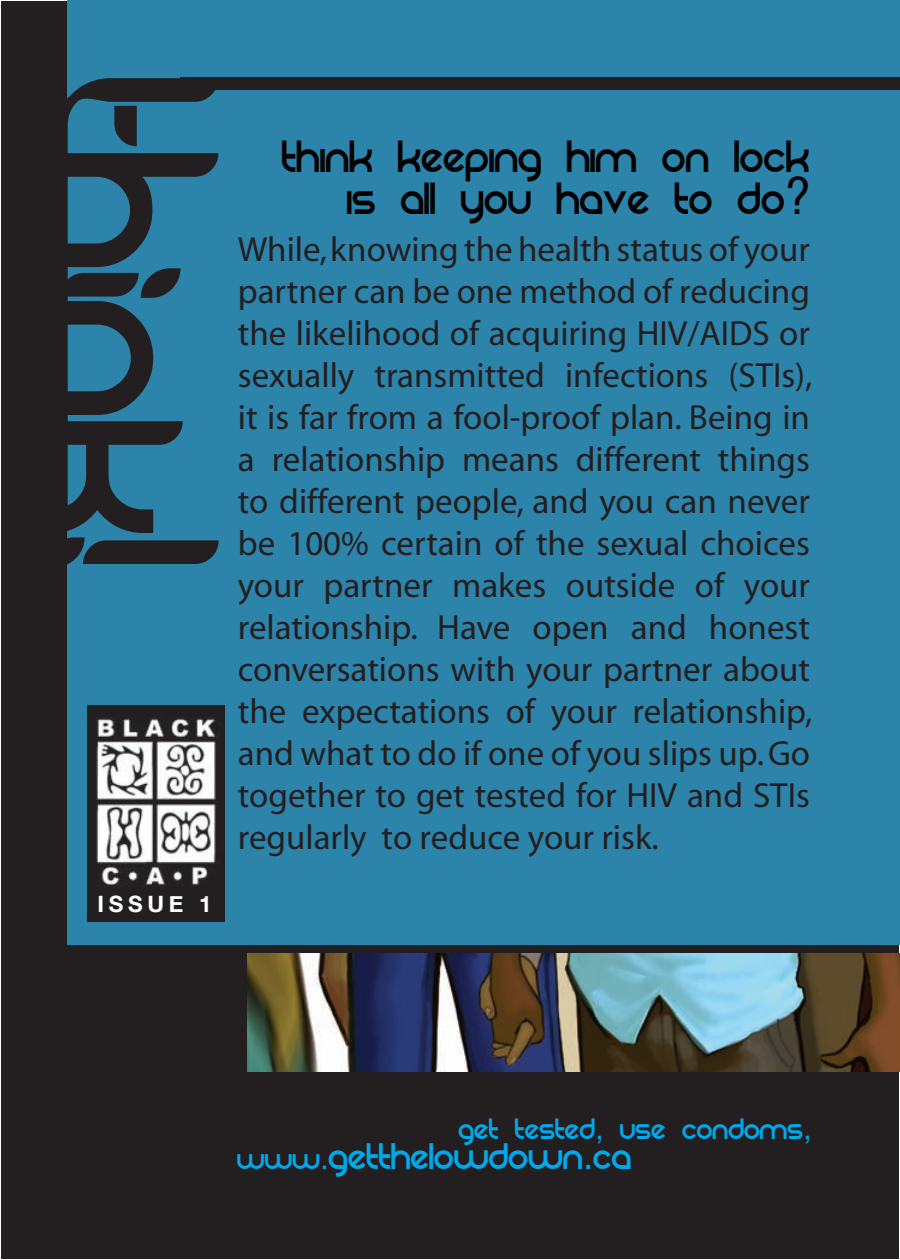
<style>
.page{position:relative;width:900px;height:1260px;background:#fff}
.page>*{position:absolute;margin:0;border:0;box-sizing:border-box;transform-origin:0 0}
.t1{font:50.25px/41.8px "REZ";color:#000;text-align:right}
.t2{font:41.25px "REZ";color:#00a9eb}
.t3{font:35px/42px "Myriad";color:#231f20;text-align:justify}
.t4{font:32.75px "REZ";color:#00a9eb}
.t5{font:700 22.5px "Helvetica Neue";letter-spacing:.21em;color:#fff}
.s1{font-family:"Helvetica";font-stretch:condensed}
.s2{font-size:32.75px}
.s3{font-family:"Helvetica";font-stretch:condensed;font-size:32.75px}
</style>
<div class="page">
<div style="left:1px;top:1px;width:898px;height:1258px;background:#231f20"></div>
<div style="left:68px;top:0;width:832px;height:945px;background:#2c84ab"></div>
<div style="left:180px;top:78px;width:720px;height:12px;background:#231f20"></div>
<svg style="left:67px;top:78px;width:148px;height:343px"></svg>
<svg style="left:67px;top:421px;width:152px;height:146px"></svg>
<svg style="left:67px;top:153px;width:151px;height:262px"></svg>
<div style="left:87px;top:705px;width:138px;height:217px;background:#231f20"></div>
<img style="left:96px;top:718px;width:122px;height:169px">
<img style="left:248px;top:954px;width:652px;height:118px">
<p class="t5" style="left:98px;top:890px;width:116px">ISSUE 1</p>
<h1 class="t1" style="left:282px;top:141px;width:529px">THINK Keeping him on lock is all you have to do<span class="s1">?</span></h1>
<p class="t3" style="left:238px;top:230px;width:576px">While, knowing the health status of your partner can be one method of reducing the likelihood of acquiring HIV/AIDS or sexually transmitted infections (STIs), it is far from a fool-proof plan. Being in a relationship means different things to different people, and you can never be 100% certain of the sexual choices your partner makes outside of your relationship. Have open and honest conversations with your partner about the expectations of your relationship, and what to do if one of you slips up. Go together to get tested for HIV and STIs regularly to reduce your risk.</p>
<p class="t4" style="left:459px;top:1118px;width:354px">Get tested<span class="s1">,</span> Use condoms<span class="s1">,</span></p>
<p class="t2" style="left:238px;top:1143px;width:395px"><span class="s2">www</span><span class="s3">.</span>getthelowdown<span class="s1">.</span>ca</p>
</div>
